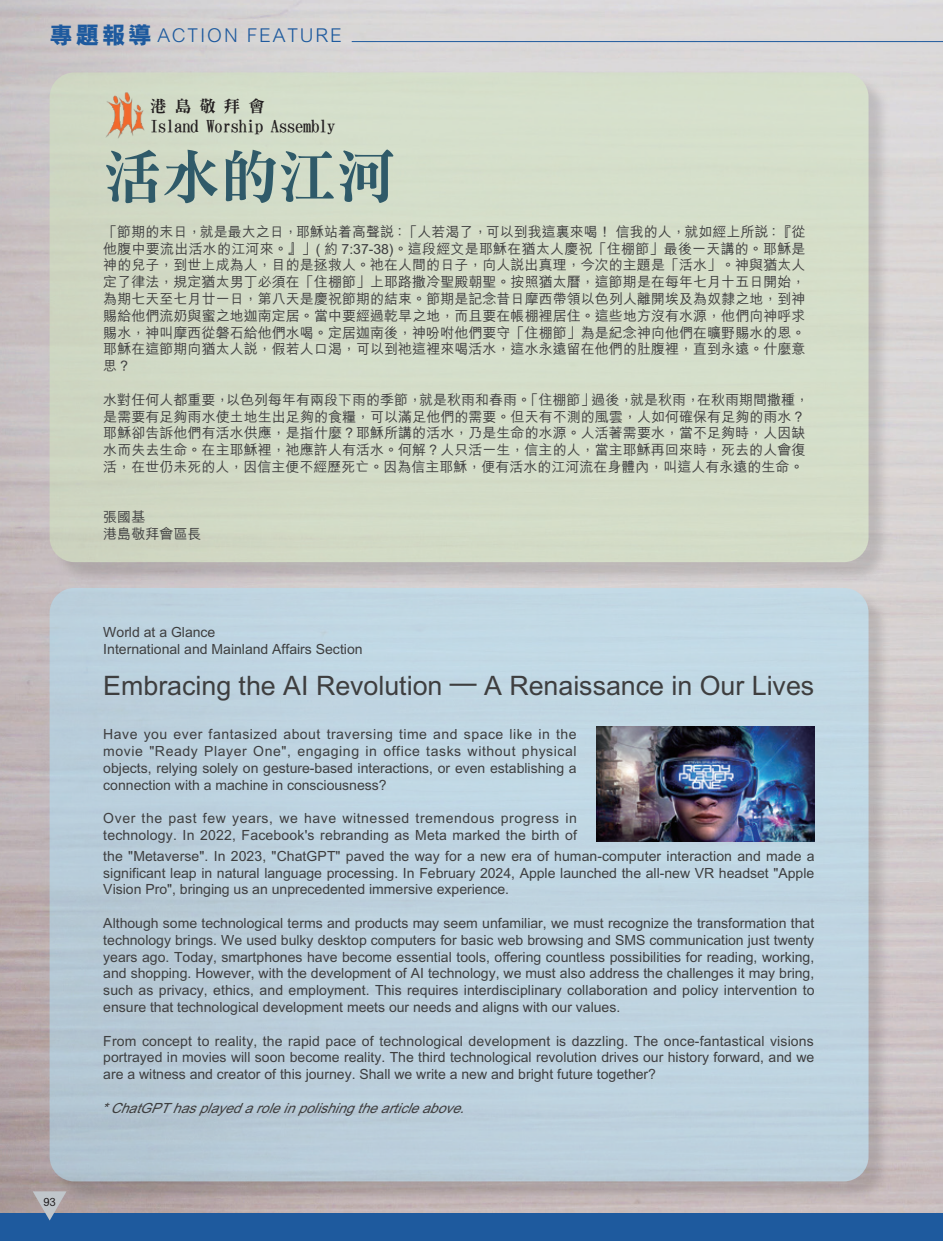
<style>
.page{position:relative;width:943px;height:1241px;background:#fff}
.page>*{position:absolute;margin:0;border:0;box-sizing:border-box;transform-origin:0 0}
.t1{font:58.45px "DFN Ming W9 WIN BF";color:#2f5a69}
.t2{font:500 26.78px "M Hei HK";color:#3e3e3f}
.t3{font:300 19.07px "M Hei HK";letter-spacing:.1em;color:#1e5a9e}
.t4{font:16.45px/19.6px "DFN Ming W9 WIN BF";letter-spacing:-.01em;color:#231f20}
.t5{font:500 14px/16.8px "M Hei HK";color:#3e3e3f;text-align:justify}
.t6{font:italic 500 14px "M Hei HK";color:#3e3e3f}
.t7{font:500 11.2px "M Elle HK";color:#231f20}
.s1{font-weight:800;font-size:23.8px}
</style>
<div class="page">
<hr style="left:942px;top:60px;width:1px;height:814px;background:#e75b4e">
<hr style="left:942px;top:874px;width:1px;height:339px;background:#1e5a9e">
<div style="left:52px;top:75px;width:838px;height:508px;background:#231f20;opacity:.3"></div>
<div style="left:50px;top:72px;width:818px;height:490px;background:#d4ddc8;border-radius:25px"></div>
<div style="left:52px;top:590px;width:838px;height:613px;background:#231f20;opacity:.3"></div>
<div style="left:50px;top:588px;width:818px;height:593px;background:linear-gradient(to right,#b8ccd9,#c2d8e4);border-radius:25px"></div>
<img style="left:105px;top:92px;width:40px;height:47px">
<img style="left:596px;top:726px;width:218px;height:115px">
<hr style="left:942px;top:0;width:1px;height:60px;background:#1e5a9e">
<div style="left:0;top:1213px;width:943px;height:27px;background:#1e5a9e"></div>
<svg style="left:33px;top:1191px;width:34px;height:29px"></svg>
<hr style="left:352px;top:41px;width:591px;height:1px;background:#1e5a9e">
<h3 class="t3" style="left:50px;top:21px;width:294px"><span class="s1">專題報導</span> ACTION FEATURE</h3>
<p class="t4" style="left:150px;top:96px;width:187px">港 島 敬 拜 會<br>Island Worship Assembly</p>
<h1 class="t1" style="left:103px;top:147px;width:293px">活水的江河</h1>
<p class="t5" style="left:103px;top:222px;width:703px">「節期的末日，就是最大之日，耶穌站着高聲說：「人若渴了，可以到我這裏來喝！ 信我的人，就如經上所說：『從他腹中要流出活水的江河來。』」( 約 7:37-38)。這段經文是耶穌在猶太人慶祝「住棚節」最後一天講的。耶穌是神的兒子，到世上成為人，目的是拯救人。祂在人間的日子，向人說出真理，今次的主題是「活水」。神與猶太人定了律法，規定猶太男丁必須在「住棚節」上耶路撒冷聖殿朝聖。按照猶太曆，這節期是在每年七月十五日開始，為期七天至七月廿一日，第八天是慶祝節期的結束。節期是記念昔日摩西帶領以色列人離開埃及為奴隸之地，到神賜給他們流奶與蜜之地迦南定居。當中要經過乾旱之地，而且要在帳棚裡居住。這些地方沒有水源，他們向神呼求賜水，神叫摩西從磐石給他們水喝。定居迦南後，神吩咐他們要守「住棚節」為是紀念神向他們在曠野賜水的恩。耶穌在這節期向猶太人說，假若人口渴，可以到祂這裡來喝活水，這水永遠留在他們的肚腹裡，直到永遠。什麼意思？</p>
<p class="t5" style="left:103px;top:390px;width:707px;text-align:left">水對任何人都重要，以色列每年有兩段下雨的季節，就是秋雨和春雨。「住棚節」過後，就是秋雨，在秋雨期間撒種，是需要有足夠雨水使土地生出足夠的食糧，可以滿足他們的需要。但天有不測的風雲，人如何確保有足夠的雨水？耶穌卻告訴他們有活水供應，是指什麼？耶穌所講的活水，乃是生命的水源。人活著需要水，當不足夠時，人因缺水而失去生命。在主耶穌裡，祂應許人有活水。何解？人只活一生，信主的人，當主耶穌再回來時，死去的人會復活，在世仍未死的人，因信主便不經歷死亡。因為信主耶穌，便有活水的江河流在身體內，叫這人有永遠的生命。</p>
<p class="t5" style="left:103px;top:508px;width:99px">張國基<br>港島敬拜會區長</p>
<p class="t5" style="left:103px;top:622px;width:261px">World at a Glance<br>International and Mainland Affairs Section</p>
<h2 class="t2" style="left:103px;top:665px;width:712px">Embracing the AI Revolution – A Renaissance in Our Lives</h2>
<p class="t5" style="left:103px;top:724px;width:475px">Have you ever fantasized about traversing time and space like in the movie "Ready Player One", engaging in office tasks without physical objects, relying solely on gesture-based interactions, or even establishing a connection with a machine in consciousness?</p>
<p class="t5" style="left:103px;top:808px;width:475px">Over the past few years, we have witnessed tremendous progress in technology. In 2022, Facebook's rebranding as Meta marked the birth of</p>
<p class="t7" style="left:43px;top:1193px;width:14px">93</p>
<p class="t5" style="left:103px;top:846px;width:712px">the "Metaverse". In 2023, "ChatGPT" paved the way for a new era of human-computer interaction and made a significant leap in natural language processing. In February 2024, Apple launched the all-new VR headset "Apple Vision Pro", bringing us an unprecedented immersive experience.</p>
<p class="t5" style="left:103px;top:913px;width:712px">Although some technological terms and products may seem unfamiliar, we must recognize the transformation that technology brings. We used bulky desktop computers for basic web browsing and SMS communication just twenty years ago. Today, smartphones have become essential tools, offering countless possibilities for reading, working, and shopping. However, with the development of AI technology, we must also address the challenges it may bring, such as privacy, ethics, and employment. This requires interdisciplinary collaboration and policy intervention to ensure that technological development meets our needs and aligns with our values.</p>
<p class="t5" style="left:103px;top:1030px;width:712px">From concept to reality, the rapid pace of technological development is dazzling. The once-fantastical visions portrayed in movies will soon become reality. The third technological revolution drives our history forward, and we are a witness and creator of this journey. Shall we write a new and bright future together?</p>
<p class="t6" style="left:101px;top:1097px;width:372px">*ChatGPThasplayedaroleinpolishingthearticleabove.</p>
</div>
